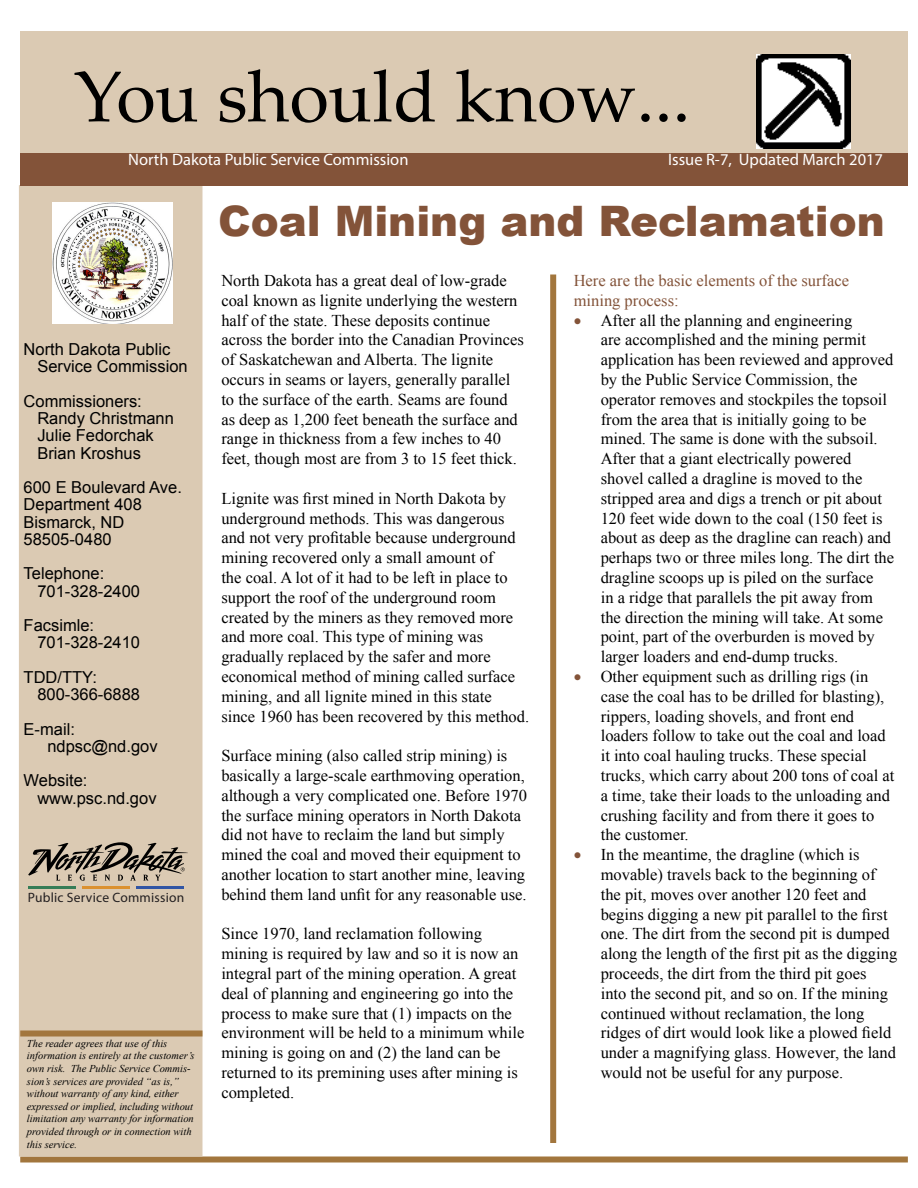
<style>
.page{position:relative;width:918px;height:1188px;background:#fff}
.page>*{position:absolute;margin:0;border:0;box-sizing:border-box;transform-origin:0 0}
.t1{font:72px "Palatino Linotype";color:#000}
.t2{font:900 42px "Arial";color:#835339}
.t3{font:16.5px/19.8px "Times New Roman";color:#000}
.t4{font:16.5px/17.2px "Arial";color:#000}
.t5{font:16.5px "Myriad Pro";color:#fff}
.t6{font:16.5px/19.8px "Times New Roman";color:#835339}
.t7{font:13.5px "Myriad Pro";letter-spacing:.015em;color:#231f20}
.t8{font:italic 10.5px/12.6px "Times New Roman";color:#000}
.s1{color:#835339}
</style>
<div class="page">
<div style="left:550px;top:275px;width:6px;height:868px;background:#a2763d"></div>
<div style="left:20px;top:1157px;width:888px;height:6px;background:#a2763d"></div>
<div style="left:20px;top:186px;width:182px;height:970px;background:#dbcab3"></div>
<div style="left:19px;top:185px;width:183px;height:971px;border:1px solid #dbcab3"></div>
<div style="left:20px;top:1031px;width:182px;height:6px;background:#a2763d"></div>
<div style="left:20px;top:32px;width:888px;height:148px;background:#dbcab3"></div>
<div style="left:20px;top:153px;width:888px;height:32px;background:#835339"></div>
<img style="left:756px;top:54px;width:94px;height:94px">
<img style="left:53px;top:203px;width:120px;height:121px">
<hr style="left:28px;top:887px;width:48px;height:2px;background:#357d57">
<hr style="left:82px;top:887px;width:48px;height:2px;background:#db9130">
<hr style="left:136px;top:887px;width:48px;height:2px;background:#3155a4">
<svg style="left:28px;top:842px;width:160px;height:39px"></svg>
<h1 class="t1" style="left:74px;top:54px;width:618px">You should know...</h1>
<p class="t5" style="left:128px;top:154px;width:282px">North Dakota Public Service Commission</p>
<p class="t5" style="left:668px;top:154px;width:216px">Issue R-7, Updated March 2017</p>
<p class="t4" style="left:37px;top:342px;width:152px;text-indent:-14px">North Dakota Public<br>Service Commission</p>
<p class="t4" style="left:37px;top:394px;width:138px;text-indent:-14px">Commissioners:<br>Randy Christmann<br>Julie Fedorchak<br>Brian Kroshus</p>
<p class="t4" style="left:24px;top:480px;width:160px">600 E Boulevard Ave.<br>Department 408<br>Bismarck, ND<br>58505-0480</p>
<p class="t4" style="left:37px;top:567px;width:104px;text-indent:-14px">Telephone:<br>701-328-2400</p>
<p class="t4" style="left:37px;top:618px;width:104px;text-indent:-14px">Facsimle:<br>701-328-2410</p>
<p class="t4" style="left:37px;top:670px;width:104px;text-indent:-14px">TDD/TTY:<br>800-366-6888</p>
<p class="t4" style="left:47px;top:722px;width:112px;text-indent:-24px">E-mail: ndpsc@nd.gov</p>
<p class="t4" style="left:37px;top:774px;width:121px;text-indent:-14px">Website: www.psc.nd.gov</p>
<p class="t7" style="left:28px;top:890px;width:158px">Public Service Commission</p>
<p class="t8" style="left:27px;top:1038px;width:169px">The reader agrees that use of this information is entirely at the customer’s own risk. The Public Service Commis&shy;sion’s services are provided “as is,” without warranty of any kind, either expressed or implied, including without limitation any warranty for information provided through or in connection with this service.</p>
<h2 class="t2" style="left:218px;top:206px;width:668px">Coal Mining and Reclamation</h2>
<p class="t3" style="left:221px;top:272px;width:304px">North Dakota has a great deal of low-grade coal known as lignite underlying the western half of the state. These deposits continue across the border into the Canadian Provinces of Saskatchewan and Alberta. The lignite occurs in seams or layers, generally parallel to the surface of the earth. Seams are found as deep as 1,200 feet beneath the surface and range in thickness from a few inches to 40 feet, though most are from 3 to 15 feet thick.</p>
<p class="t3" style="left:221px;top:490px;width:309px">Lignite was first mined in North Dakota by underground methods. This was dangerous and not very profitable because underground mining recovered only a small amount of<br>the coal. A lot of it had to be left in place to support the roof of the underground room created by the miners as they removed more and more coal. This type of mining was gradually replaced by the safer and more economical method of mining called surface mining, and all lignite mined in this state since 1960 has been recovered by this method.</p>
<p class="t3" style="left:221px;top:747px;width:307px">Surface mining (also called strip mining) is basically a large-scale earthmoving operation, although a very complicated one. Before 1970 the surface mining operators in North Dakota did not have to reclaim the land but simply mined the coal and moved their equipment to another location to start another mine, leaving behind them land unfit for any reasonable use.</p>
<p class="t3" style="left:221px;top:925px;width:304px">Since 1970, land reclamation following mining is required by law and so it is now an integral part of the mining operation. A great deal of planning and engineering go into the process to make sure that (1) impacts on the environment will be held to a minimum while mining is going on and (2) the land can be returned to its premining uses after mining is completed.</p>
<p class="t6" style="left:574px;top:272px;width:277px">Here are the basic elements of the surface mining process:</p>
<p class="t3" style="left:601px;top:312px;width:295px;text-indent:-27px"><span class="s1">•</span> After all the planning and engineering<br>are accomplished and the mining permit application has been reviewed and approved by the Public Service Commission, the operator removes and stockpiles the topsoil from the area that is initially going to be mined. The same is done with the subsoil.<br>After that a giant electrically powered shovel called a dragline is moved to the stripped area and digs a trench or pit about 120 feet wide down to the coal (150 feet is about as deep as the dragline can reach) and perhaps two or three miles long. The dirt the dragline scoops up is piled on the surface<br>in a ridge that parallels the pit away from the direction the mining will take. At some point, part of the overburden is moved by larger loaders and end-dump trucks.</p>
<p class="t3" style="left:601px;top:668px;width:295px;text-indent:-27px"><span class="s1">•</span> Other equipment such as drilling rigs (in case the coal has to be drilled for blasting), rippers, loading shovels, and front end loaders follow to take out the coal and load it into coal hauling trucks. These special trucks, which carry about 200 tons of coal at a time, take their loads to the unloading and crushing facility and from there it goes to the customer.</p>
<p class="t3" style="left:601px;top:846px;width:298px;text-indent:-27px"><span class="s1">•</span> In the meantime, the dragline (which is movable) travels back to the beginning of the pit, moves over another 120 feet and begins digging a new pit parallel to the first one. The dirt from the second pit is dumped along the length of the first pit as the digging proceeds, the dirt from the third pit goes<br>into the second pit, and so on. If the mining continued without reclamation, the long ridges of dirt would look like a plowed field under a magnifying glass. However, the land would not be useful for any purpose.</p>
</div>
